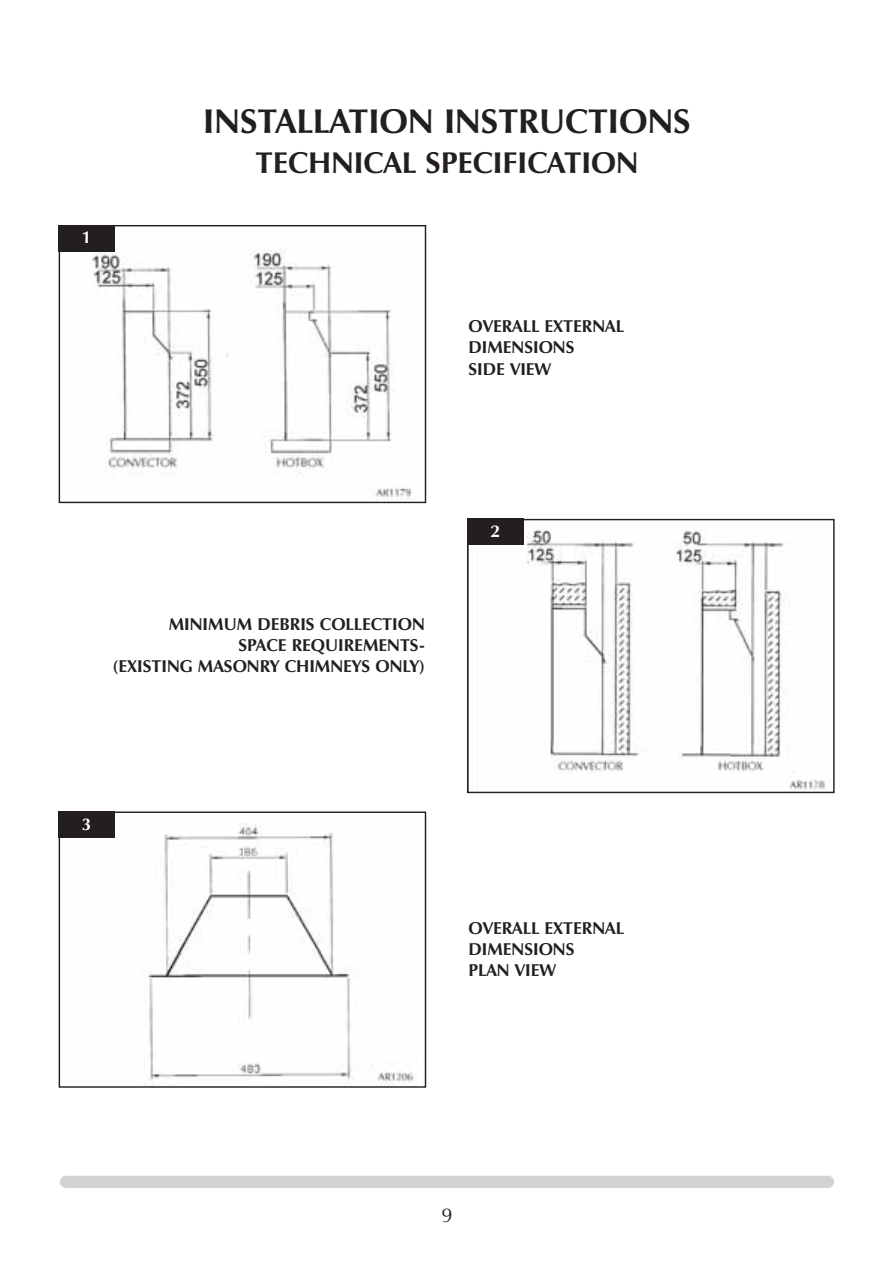
<style>
.page{position:relative;width:893px;height:1263px;background:#fff}
.page>*{position:absolute;margin:0;border:0;box-sizing:border-box;transform-origin:0 0}
.t1{font:700 34.5px "Zapf Humanist 601 BT";color:#231f20}
.t2{font:700 30.3px "Zapf Humanist 601 BT";color:#231f20}
.t3{font:20.1px "Zapf Humanist 601 BT";color:#231f20}
.t4{font:700 17.25px/21.1px "Zapf Humanist 601 BT";color:#231f20}
.t5{font:700 17.25px "Zapf Humanist 601 BT";color:#fff}
</style>
<div class="page">
<img style="left:91px;top:249px;width:321px;height:252px">
<div style="left:59px;top:225px;width:367px;height:278px;border:1px solid #231f20"></div>
<img style="left:523px;top:521px;width:302px;height:269px">
<div style="left:467px;top:519px;width:367px;height:274px;border:1px solid #231f20"></div>
<img style="left:144px;top:823px;width:271px;height:263px">
<div style="left:59px;top:812px;width:367px;height:276px;border:1px solid #231f20"></div>
<div style="left:60px;top:1176px;width:774px;height:12px;background:#d1d3d4;border-radius:6px"></div>
<div style="left:59px;top:225px;width:56px;height:27px;background:#231f20"></div>
<div style="left:467px;top:519px;width:56px;height:26px;background:#231f20"></div>
<div style="left:59px;top:812px;width:56px;height:26px;background:#231f20"></div>
<p class="t5" style="left:82px;top:231px;width:11px">1</p>
<h1 class="t1" style="left:203px;top:107px;width:489px">INSTALLATION INSTRUCTIONS</h1>
<h2 class="t2" style="left:255px;top:151px;width:384px">TECHNICAL SPECIFICATION</h2>
<p class="t4" style="left:468px;top:317px;width:157px">OVERALL EXTERNAL<br>DIMENSIONS<br>SIDE VIEW</p>
<p class="t4" style="left:113px;top:615px;width:313px;text-align:right">MINIMUM DEBRIS COLLECTION<br>SPACE REQUIREMENTS-<br>(EXISTING MASONRY CHIMNEYS ONLY)</p>
<p class="t5" style="left:490px;top:524px;width:11px">2</p>
<p class="t5" style="left:82px;top:817px;width:11px">3</p>
<p class="t4" style="left:468px;top:919px;width:157px">OVERALL EXTERNAL<br>DIMENSIONS<br>PLAN VIEW</p>
<p class="t3" style="left:441px;top:1207px;width:13px">9</p>
</div>
